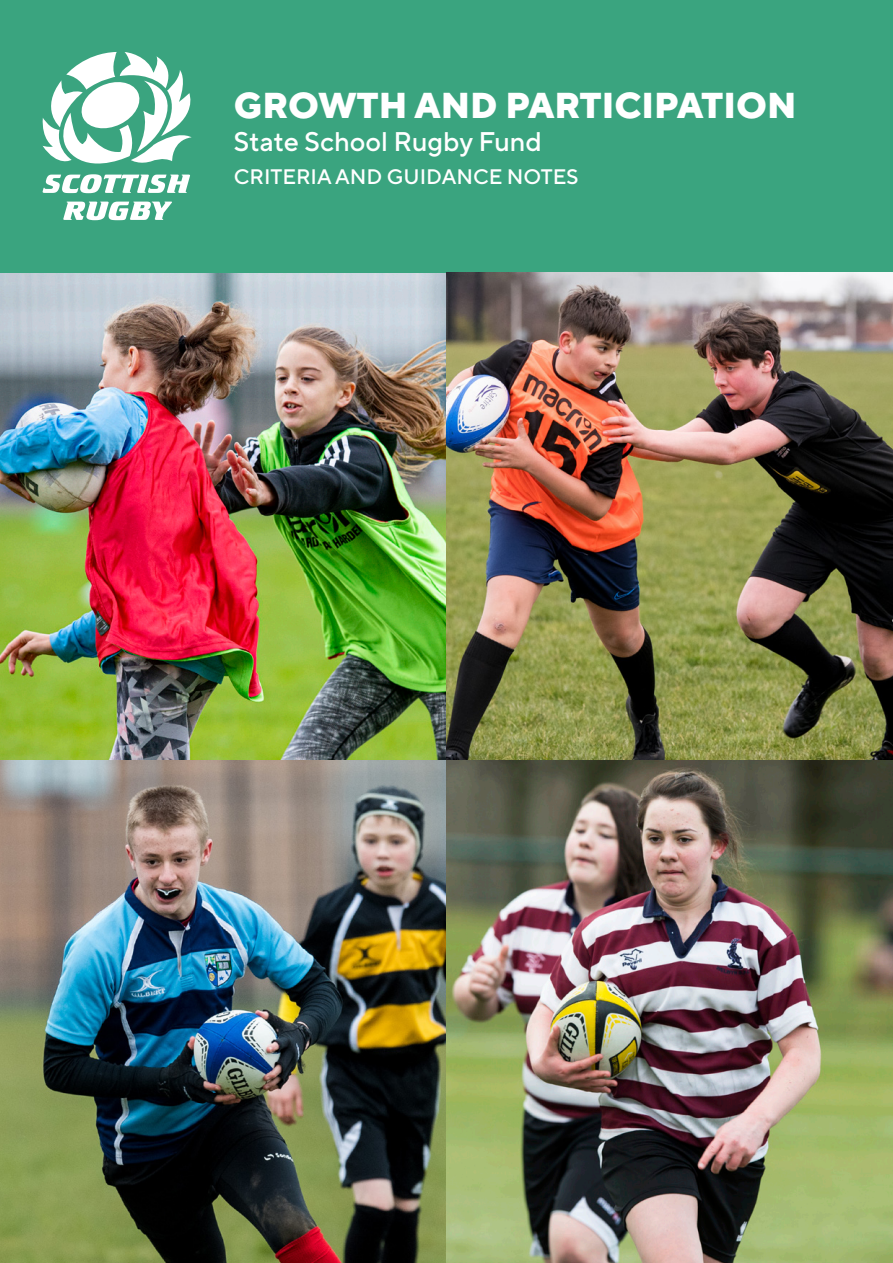
<style>
.page{position:relative;width:893px;height:1263px;background:#fff}
.page>*{position:absolute;margin:0;border:0;box-sizing:border-box;transform-origin:0 0}
.t1{font:800 36px "TT Norms Pro";color:#fff}
.t2{font:500 27px "TT Norms Pro";color:#fff}
.t3{font:500 21px "TT Norms Pro";color:#fff}
</style>
<div class="page">
<img style="left:0;top:272px;width:446px;height:991px">
<div style="left:0;top:0;width:893px;height:272px;background:#3aa47f"></div>
<svg style="left:43px;top:52px;width:149px;height:141px"></svg>
<svg style="left:63px;top:202px;width:109px;height:18px"></svg>
<img style="left:446px;top:272px;width:447px;height:489px">
<img style="left:446px;top:761px;width:447px;height:502px">
<p class="t1" style="left:234px;top:79px;width:564px">GROWTH AND PARTICIPATION</p>
<p class="t2" style="left:234px;top:122px;width:310px">State School Rugby Fund</p>
<p class="t3" style="left:234px;top:162px;width:346px">CRITERIA AND GUIDANCE NOTES</p>
</div>
